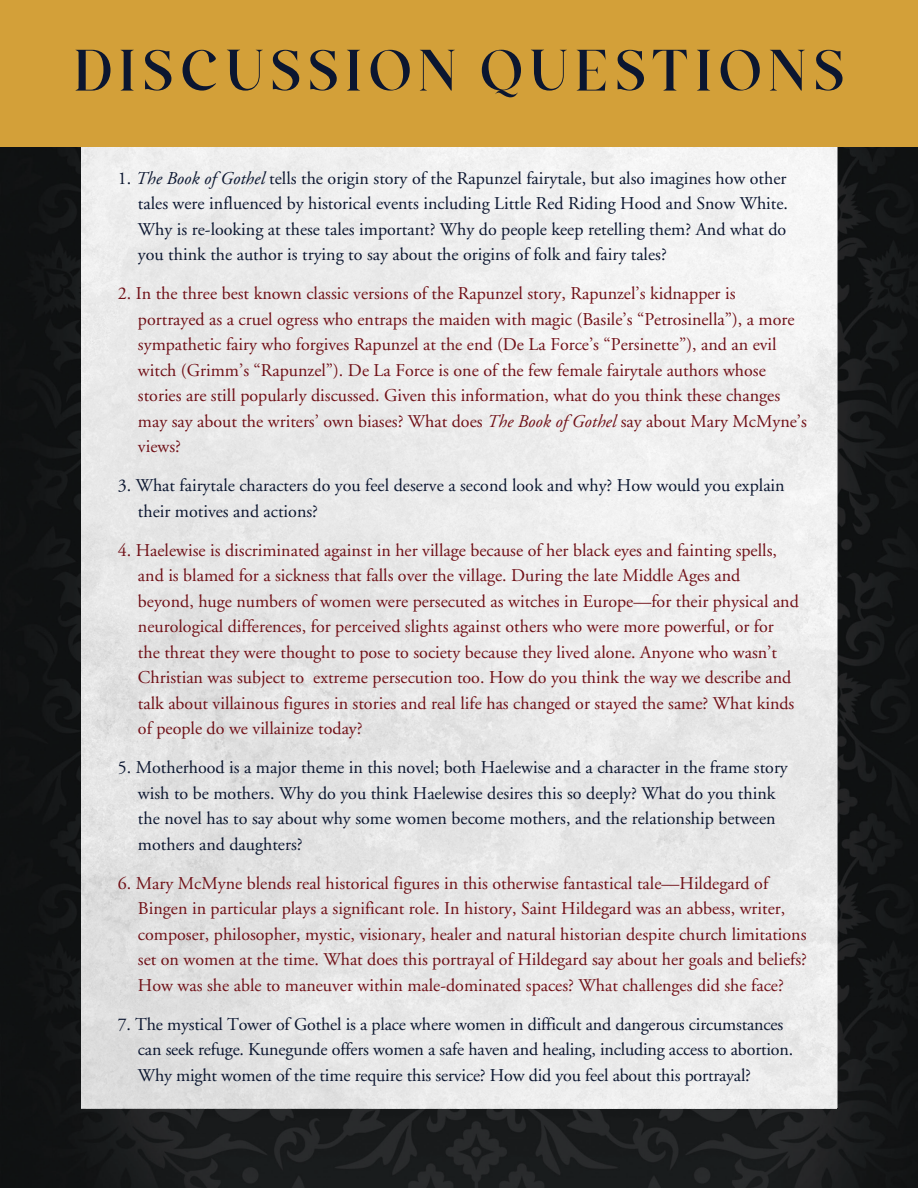
<style>
.page{position:relative;width:918px;height:1188px;background:#fff}
.page>*{position:absolute;margin:0;border:0;box-sizing:border-box;transform-origin:0 0}
.t1{font:60px "The Castle Elizah";letter-spacing:.17em;color:#0b1630}
.NL{font:18px/25.5px "HBG Adobe Garamond";color:#701017}
.NL-2{font:18px/25.5px "HBG Adobe Garamond";color:#0b1630}
.s1{font-style:italic}
</style>
<div class="page">
<img style="left:0;top:147px;width:918px;height:1041px">
<div style="left:81px;top:132px;width:756px;height:976px;background:linear-gradient(to right,#e3e3e3,#f0f0f0)"></div>
<div style="left:0;top:0;width:918px;height:147px;background:#d3a039"></div>
<p class="t1" style="left:75px;top:35px;width:769px">DISCUSSION QUESTIONS</p>
<p class="NL-2" style="left:138px;top:166px;width:652px;text-align:justify;text-indent:-20px">1. <span class="s1">The Book of Gothel</span> tells the origin story of the Rapunzel fairytale, but also imagines how other tales were influenced by historical events including Little Red Riding Hood and Snow White.<br>Why is re-looking at these tales important? Why do people keep retelling them? And what do you think the author is trying to say about the origins of folk and fairy tales?</p>
<p class="NL" style="left:138px;top:281px;width:671px;text-indent:-20px">2. In the three best known classic versions of the Rapunzel story, Rapunzel’s kidnapper is<br>portrayed as a cruel ogress who entraps the maiden with magic (Basile’s “Petrosinella”), a more sympathetic fairy who forgives Rapunzel at the end (De La Force’s “Persinette”), and an evil witch (Grimm’s “Rapunzel”). De La Force is one of the few female fairytale authors whose stories are still popularly discussed. Given this information, what do you think these changes may say about the writers’ own biases? What does <span class="s1">The Book of Gothel</span> say about Mary McMyne’s views?</p>
<p class="NL-2" style="left:138px;top:473px;width:648px;text-indent:-20px">3. What fairytale characters do you feel deserve a second look and why? How would you explain their motives and actions?</p>
<p class="NL" style="left:138px;top:538px;width:662px;text-indent:-20px">4. Haelewise is discriminated against in her village because of her black eyes and fainting spells, and is blamed for a sickness that falls over the village. During the late Middle Ages and beyond, huge numbers of women were persecuted as witches in Europe—for their physical and neurological differences, for perceived slights against others who were more powerful, or for the threat they were thought to pose to society because they lived alone. Anyone who wasn’t Christian was subject to extreme persecution too. How do you think the way we describe and talk about villainous figures in stories and real life has changed or stayed the same? What kinds of people do we villainize today?</p>
<p class="NL-2" style="left:138px;top:755px;width:651px;text-indent:-20px">5. Motherhood is a major theme in this novel; both Haelewise and a character in the frame story wish to be mothers. Why do you think Haelewise desires this so deeply? What do you think the novel has to say about why some women become mothers, and the relationship between mothers and daughters?</p>
<p class="NL" style="left:138px;top:871px;width:670px;text-indent:-20px">6. Mary McMyne blends real historical figures in this otherwise fantastical tale—Hildegard of Bingen in particular plays a significant role. In history, Saint Hildegard was an abbess, writer, composer, philosopher, mystic, visionary, healer and natural historian despite church limitations set on women at the time. What does this portrayal of Hildegard say about her goals and beliefs?<br>How was she able to maneuver within male-dominated spaces? What challenges did she face?</p>
<p class="NL-2" style="left:138px;top:1012px;width:657px;text-indent:-20px">7. The mystical Tower of Gothel is a place where women in difficult and dangerous circumstances can seek refuge. Kunegunde offers women a safe haven and healing, including access to abortion.<br>Why might women of the time require this service? How did you feel about this portrayal?</p>
</div>
